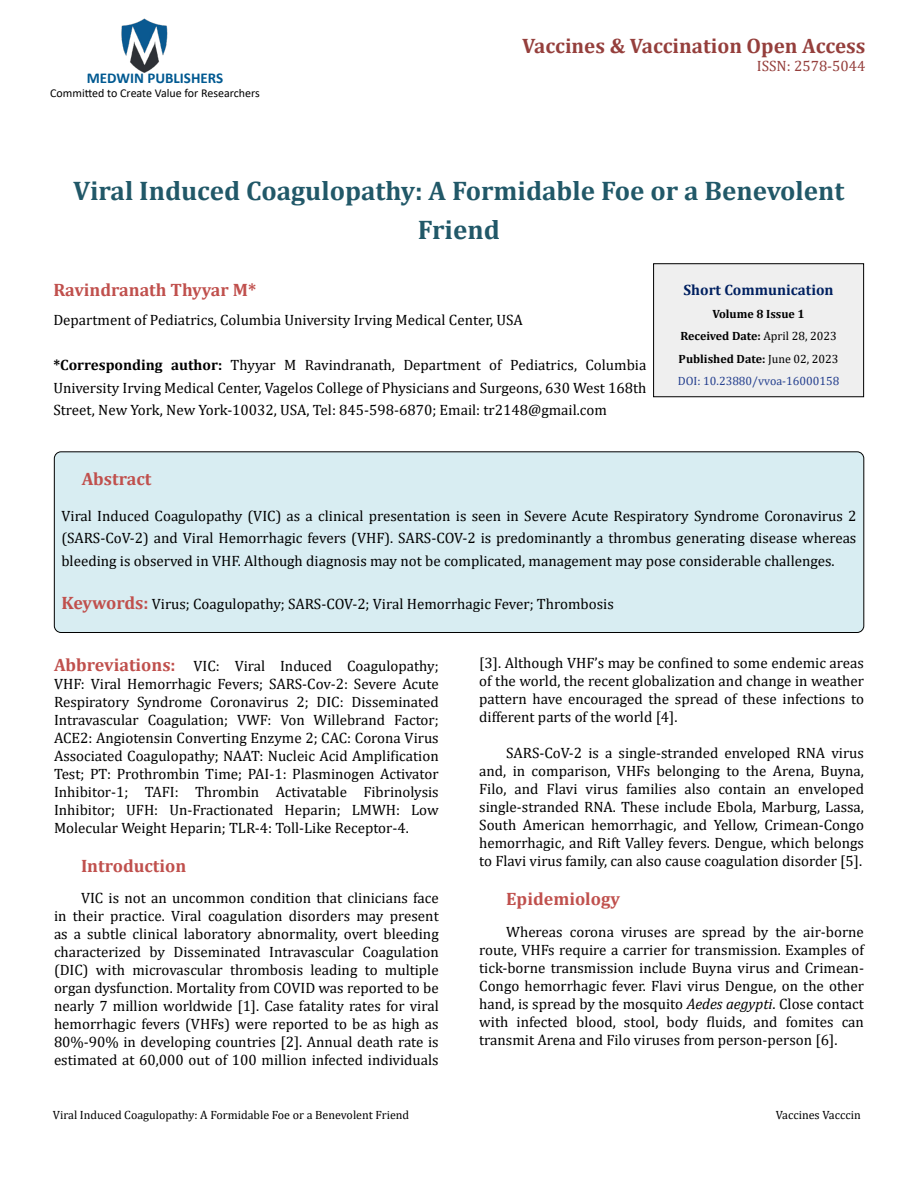
<style>
.page{position:relative;width:918px;height:1188px;background:#fff}
.page>*{position:absolute;margin:0;border:0;box-sizing:border-box;transform-origin:0 0}
.t1{font:700 27px/39px "Cambria";color:#215868;text-align:center}
.t2{font:700 21px "Cambria";color:#953f3c}
.t3{font:700 18px "Cambria";color:#c0504d}
.t4{font:15px/18px "Cambria";color:#000;text-align:justify}
.t5{font:700 15px "Cambria";color:#002060}
.t6{font:700 15px "Calibri";color:#005991}
.t7{font:15px "Cambria";color:#953f3c}
.t8{font:700 12px/22.5px "Cambria";color:#000;text-align:center}
.t9{font:12px "Cambria";color:#000}
.t10{font:12px "Calibri";color:#000}
.s1{font-weight:700}
.s2{font-weight:400}
.s3{font-weight:400;color:#25408f}
.s4{font-weight:700;font-size:18px;color:#c0504d}
.s5{font-style:italic}
</style>
<div class="page">
<img style="left:121px;top:18px;width:47px;height:55px">
<div style="left:654px;top:264px;width:210px;height:133px;background:#efefef"></div>
<div style="left:653px;top:263px;width:211px;height:134px;border:1px solid #000"></div>
<div style="left:54px;top:452px;width:810px;height:181px;background:#d8edf2;border-radius:7px"></div>
<div style="left:54px;top:451px;width:810px;height:182px;border:1px solid #000;border-radius:7px"></div>
<p class="t6" style="left:87px;top:67px;width:138px">MEDWIN PUBLISHERS</p>
<p class="t10" style="left:50px;top:85px;width:211px">Committed to Create Value for Researchers</p>
<h2 class="t2" style="left:522px;top:31px;width:345px">Vaccines &amp; Vaccination Open Access</h2>
<p class="t7" style="left:757px;top:57px;width:110px">ISSN: 2578-5044</p>
<h1 class="t1" style="left:73px;top:171px;width:773px">Viral Induced Coagulopathy: A Formidable Foe or a Benevolent<br>Friend</h1>
<p class="t3" style="left:53px;top:277px;width:204px">Ravindranath Thyyar M*</p>
<p class="t4" style="left:53px;top:311px;width:471px">Department of Pediatrics, Columbia University Irving Medical Center, USA</p>
<p class="t4" style="left:53px;top:354px;width:595px;line-height:22.5px"><span class="s1">*Corresponding author:</span> Thyyar M Ravindranath, Department of Pediatrics, Columbia University Irving Medical Center, Vagelos College of Physicians and Surgeons, 630 West 168th Street, New York, New York-10032, USA, Tel: 845-598-6870; Email: tr2148@gmail.com</p>
<p class="t5" style="left:684px;top:280px;width:152px">Short Communication</p>
<p class="t8" style="left:678px;top:302px;width:163px">Volume 8 Issue 1<br>Received Date: <span class="s2">April 28, 2023<br></span>Published Date: <span class="s2">June 02, 2023<br></span><span class="s3">DOI: 10.23880/vvoa-16000158</span></p>
<p class="t3" style="left:82px;top:466px;width:71px">Abstract</p>
<p class="t4" style="left:61px;top:504px;width:797px;line-height:22.5px">Viral Induced Coagulopathy (VIC) as a clinical presentation is seen in Severe Acute Respiratory Syndrome Coronavirus 2 (SARS-CoV-2) and Viral Hemorrhagic fevers (VHF). SARS-COV-2 is predominantly a thrombus generating disease whereas bleeding is observed in VHF. Although diagnosis may not be complicated, management may pose considerable challenges.</p>
<p class="t4" style="left:61px;top:594px;width:554px"><span class="s4">Keywords:</span> Virus; Coagulopathy; SARS-COV-2; Viral Hemorrhagic Fever; Thrombosis</p>
<p class="t4" style="left:54px;top:656px;width:386px"><span class="s4">Abbreviations:</span> VIC: Viral Induced Coagulopathy; VHF: Viral Hemorrhagic Fevers; SARS-Cov-2: Severe Acute Respiratory Syndrome Coronavirus 2; DIC: Disseminated Intravascular Coagulation; VWF: Von Willebrand Factor; ACE2: Angiotensin Converting Enzyme 2; CAC: Corona Virus Associated Coagulopathy; NAAT: Nucleic Acid Amplification Test; PT: Prothrombin Time; PAI-1: Plasminogen Activator Inhibitor-1; TAFI: Thrombin Activatable Fibrinolysis Inhibitor; UFH: Un-Fractionated Heparin; LMWH: Low Molecular Weight Heparin; TLR-4: Toll-Like Receptor-4.</p>
<p class="t3" style="left:81px;top:853px;width:107px">Introduction</p>
<p class="t4" style="left:54px;top:889px;width:386px;text-indent:27px">VIC is not an uncommon condition that clinicians face in their practice. Viral coagulation disorders may present as a subtle clinical laboratory abnormality, overt bleeding characterized by Disseminated Intravascular Coagulation (DIC) with microvascular thrombosis leading to multiple organ dysfunction. Mortality from COVID was reported to be nearly 7 million worldwide [1]. Case fatality rates for viral hemorrhagic fevers (VHFs) were reported to be as high as 80%-90% in developing countries [2]. Annual death rate is estimated at 60,000 out of 100 million infected individuals</p>
<p class="t4" style="left:479px;top:654px;width:386px">[3]. Although VHF’s may be confined to some endemic areas of the world, the recent globalization and change in weather pattern have encouraged the spread of these infections to different parts of the world [4].</p>
<p class="t4" style="left:479px;top:744px;width:386px;text-indent:27px">SARS-CoV-2 is a single-stranded enveloped RNA virus and, in comparison, VHFs belonging to the Arena, Buyna, Filo, and Flavi virus families also contain an enveloped single-stranded RNA. These include Ebola, Marburg, Lassa, South American hemorrhagic, and Yellow, Crimean-Congo hemorrhagic, and Rift Valley fevers. Dengue, which belongs to Flavi virus family, can also cause coagulation disorder [5].</p>
<p class="t3" style="left:506px;top:886px;width:115px">Epidemiology</p>
<p class="t4" style="left:479px;top:923px;width:386px;text-indent:27px">Whereas corona viruses are spread by the air-borne route, VHFs require a carrier for transmission. Examples of tick-borne transmission include Buyna virus and Crimean-Congo hemorrhagic fever. Flavi virus Dengue, on the other hand, is spread by the mosquito <span class="s5">Aedes aegypti</span>. Close contact with infected blood, stool, body fluids, and fomites can transmit Arena and Filo viruses from person-person [6].</p>
<p class="t9" style="left:53px;top:1108px;width:358px">Viral Induced Coagulopathy: A Formidable Foe or a Benevolent Friend</p>
<p class="t9" style="left:776px;top:1108px;width:86px">Vaccines Vacccin</p>
</div>
